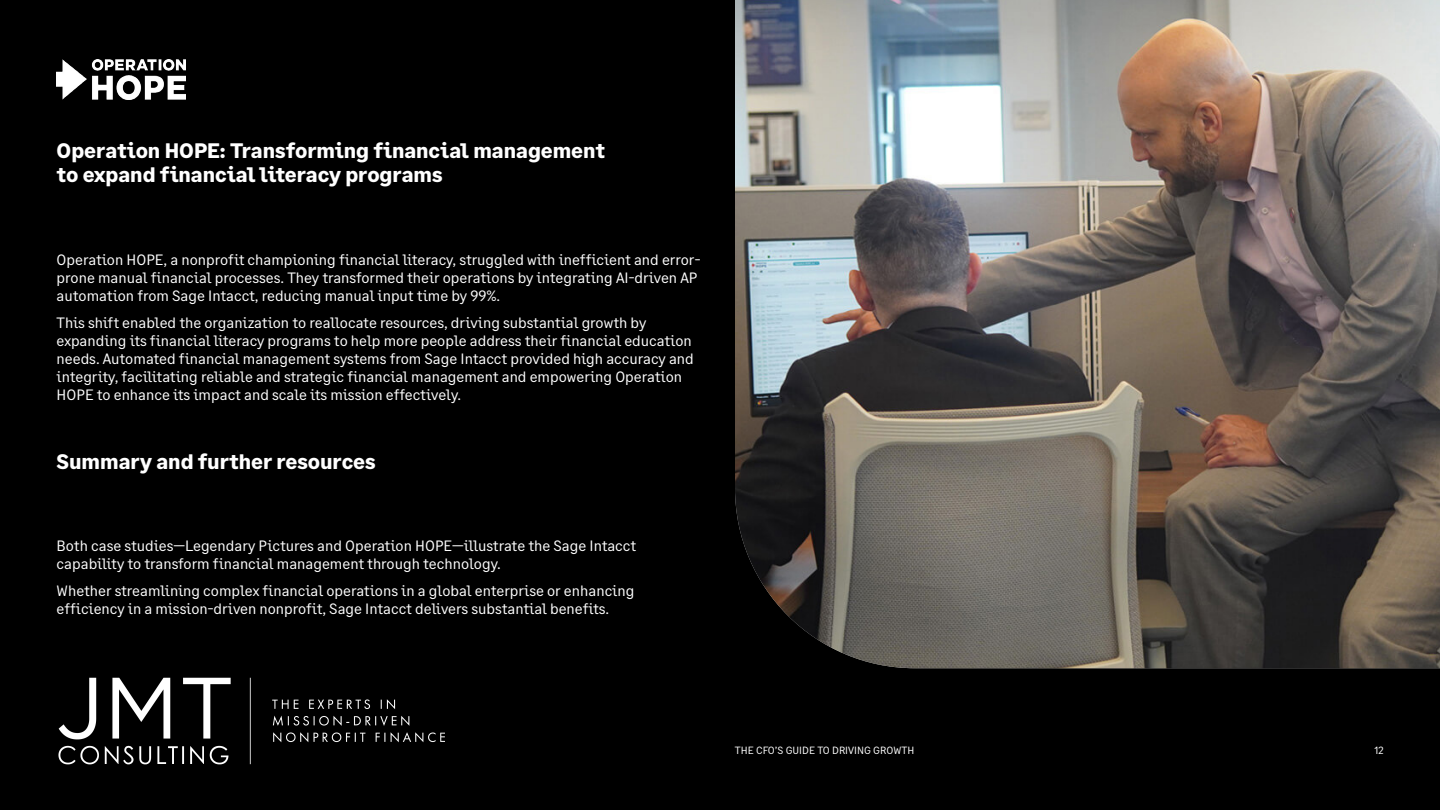
<style>
.page{position:relative;width:1440px;height:810px;background:#000}
.page>*{position:absolute;margin:0;border:0;box-sizing:border-box;transform-origin:0 0}
.t1{font:700 21px/24px "Sage Text";letter-spacing:-.005em;color:#fff}
.t2{font:15px/18px "Sage Text";color:#fff}
.t3{font:10.5px "Sage Text";color:#fff}
</style>
<div class="page">
<img style="left:735px;top:0;width:705px;height:668px">
<img style="left:56px;top:60px;width:130px;height:40px">
<img style="left:58px;top:677px;width:387px;height:88px">
<h1 class="t1" style="left:57px;top:139px;width:550px">Operation HOPE: Transforming financial management to expand financial literacy programs</h1>
<p class="t2" style="left:57px;top:251px;width:645px">Operation HOPE, a nonprofit championing financial literacy, struggled with inefficient and error&shy;prone manual financial processes. They transformed their operations by integrating AI-driven AP automation from Sage Intacct, reducing manual input time by 99%.</p>
<p class="t2" style="left:57px;top:314px;width:639px">This shift enabled the organization to reallocate resources, driving substantial growth by expanding its financial literacy programs to help more people address their financial education needs. Automated financial management systems from Sage Intacct provided high accuracy and integrity, facilitating reliable and strategic financial management and empowering Operation HOPE to enhance its impact and scale its mission effectively.</p>
<h1 class="t1" style="left:57px;top:450px;width:320px">Summary and further resources</h1>
<p class="t2" style="left:57px;top:537px;width:581px">Both case studies—Legendary Pictures and Operation HOPE—illustrate the Sage Intacct capability to transform financial management through technology.</p>
<p class="t2" style="left:57px;top:582px;width:579px">Whether streamlining complex financial operations in a global enterprise or enhancing efficiency in a mission-driven nonprofit, Sage Intacct delivers substantial benefits.</p>
<p class="t3" style="left:735px;top:744px;width:174px">The CFO’s gui de to drivi ng growth</p>
<p class="t3" style="left:1375px;top:744px;width:11px">12</p>
</div>
